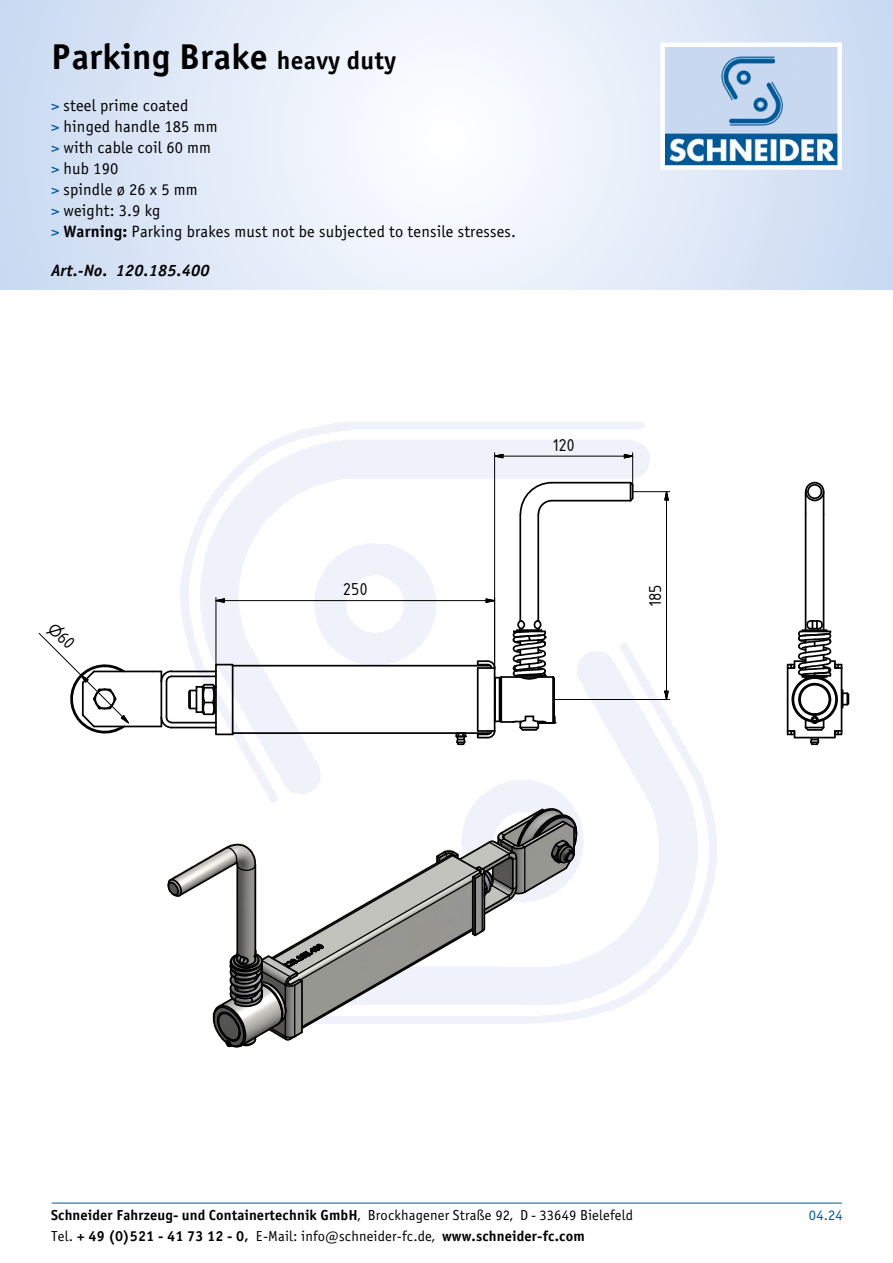
<style>
.page{position:relative;width:893px;height:1263px;background:#fff}
.page>*{position:absolute;margin:0;border:0;box-sizing:border-box;transform-origin:0 0}
.t1{font:36px "Officina Sans Bold ITC";letter-spacing:.01em;color:#000}
.t2{font:18.6px "ISOCPEUR";letter-spacing:-.01em;color:#000}
.t3{font:16.5px/21px "Officina Sans Book ITC";letter-spacing:.01em;color:#000}
.t4{font:italic 16.5px "Officina Sans Bold ITC";letter-spacing:.01em;color:#000}
.t5{font:14.55px "Officina Sans Bold ITC";letter-spacing:.01em;color:#000}
.t6{font:14.55px "Officina Sans Book ITC";color:#005a9a}
.s1{font-size:25.5px}
.s2{color:#005a9a}
.s3{font-family:"Officina Sans Bold ITC"}
.s4{font-family:"Officina Sans Book ITC"}
</style>
<div class="page">
<svg style="left:0;top:0;width:893px;height:289px"></svg>
<img style="left:665px;top:48px;width:172px;height:117px">
<div style="left:660px;top:43px;width:182px;height:127px;border:4px solid #fff"></div>
<hr style="left:52px;top:1203px;width:790px;height:1px;background:#005a9a">
<div style="left:805px;top:482px;width:19px;height:19px;border:2px solid #000;border-radius:50%"></div>
<div style="left:807px;top:484px;width:15px;height:15px;border:2px solid #000;border-radius:50%"></div>
<hr style="left:823px;top:514px;width:1px;height:116px;background:#000">
<hr style="left:805px;top:514px;width:1px;height:116px;background:#000">
<svg style="left:805px;top:492px;width:1px;height:22px"></svg>
<svg style="left:823px;top:492px;width:1px;height:22px"></svg>
<svg style="left:786px;top:619px;width:64px;height:127px"></svg>
<svg style="left:167px;top:807px;width:411px;height:241px"></svg>
<hr style="left:233px;top:665px;width:257px;height:1px;background:#000">
<hr style="left:233px;top:732px;width:257px;height:2px;background:#000">
<svg style="left:628px;top:480px;width:7px;height:22px"></svg>
<hr style="left:537px;top:514px;width:2px;height:107px;background:#000">
<hr style="left:519px;top:514px;width:2px;height:107px;background:#000">
<hr style="left:552px;top:500px;width:78px;height:1px;background:#000">
<hr style="left:552px;top:482px;width:78px;height:1px;background:#000">
<svg style="left:519px;top:481px;width:35px;height:35px"></svg>
<hr style="left:171px;top:675px;width:45px;height:2px;background:#000">
<hr style="left:171px;top:671px;width:45px;height:1px;background:#000">
<hr style="left:171px;top:722px;width:45px;height:1px;background:#000">
<hr style="left:171px;top:727px;width:45px;height:1px;background:#000">
<hr style="left:161px;top:681px;width:1px;height:36px;background:#000">
<hr style="left:166px;top:681px;width:1px;height:36px;background:#000">
<svg style="left:187px;top:663px;width:47px;height:73px"></svg>
<svg style="left:476px;top:618px;width:81px;height:121px"></svg>
<svg style="left:454px;top:732px;width:13px;height:14px"></svg>
<hr style="left:94px;top:671px;width:58px;height:1px;background:#000">
<hr style="left:94px;top:726px;width:67px;height:1px;background:#000">
<svg style="left:160px;top:716px;width:13px;height:13px"></svg>
<svg style="left:152px;top:670px;width:21px;height:13px"></svg>
<svg style="left:485px;top:598px;width:11px;height:5px"></svg>
<svg style="left:212px;top:598px;width:13px;height:5px"></svg>
<hr style="left:224px;top:600px;width:262px;height:1px;background:#000">
<hr style="left:216px;top:597px;width:1px;height:68px;background:#000">
<svg style="left:664px;top:690px;width:5px;height:9px"></svg>
<svg style="left:664px;top:492px;width:5px;height:9px"></svg>
<hr style="left:666px;top:500px;width:1px;height:191px;background:#000">
<hr style="left:633px;top:491px;width:37px;height:1px;background:#000">
<hr style="left:553px;top:699px;width:117px;height:1px;background:#000">
<svg style="left:623px;top:453px;width:14px;height:6px"></svg>
<svg style="left:490px;top:453px;width:14px;height:6px"></svg>
<hr style="left:503px;top:456px;width:121px;height:1px;background:#000">
<hr style="left:632px;top:453px;width:1px;height:32px;background:#000">
<hr style="left:494px;top:453px;width:1px;height:215px;background:#000">
<svg style="left:38px;top:633px;width:93px;height:101px"></svg>
<h1 class="t1" style="left:51px;top:34px;width:347px">Parking Brake <span class="s1">heavy duty</span></h1>
<p class="t3" style="left:51px;top:95px;width:466px"><span class="s2">&gt;</span> steel prime coated<br><span class="s2">&gt;</span> hinged handle 185 mm<br><span class="s2">&gt;</span> with cable coil 60 mm<br><span class="s2">&gt;</span> hub 190<br><span class="s2">&gt;</span> spindle ø 26 x 5 mm<br><span class="s2">&gt;</span> weight: 3.9 kg<br><span class="s2">&gt;</span> <span class="s3">Warning:</span> Parking brakes must not be subjected to tensile stresses.</p>
<p class="t4" style="left:51px;top:260px;width:160px">Art.-No. 120.185.400</p>
<p class="t2" style="left:552px;top:433px;width:24px">120</p>
<p class="t2" style="left:343px;top:577px;width:26px">250</p>
<p class="t2" style="left:643px;top:607px;width:24px;rotate:-90deg">185</p>
<p class="t5" style="left:51px;top:1206px;width:583px">Schneider Fahrzeug- und Containertechnik GmbH<span class="s4">, Brockhagener Straße 92, D - 33649 Bielefeld</span></p>
<p class="t6" style="left:809px;top:1206px;width:35px">04.24</p>
<p class="t5" style="left:51px;top:1227px;width:535px"><span class="s4">Tel.</span> + 49 (0)521 - 41 73 12 - 0, <span class="s4">E-Mail: info@schneider-fc.de,</span> www.schneider-fc.com</p>
</div>
